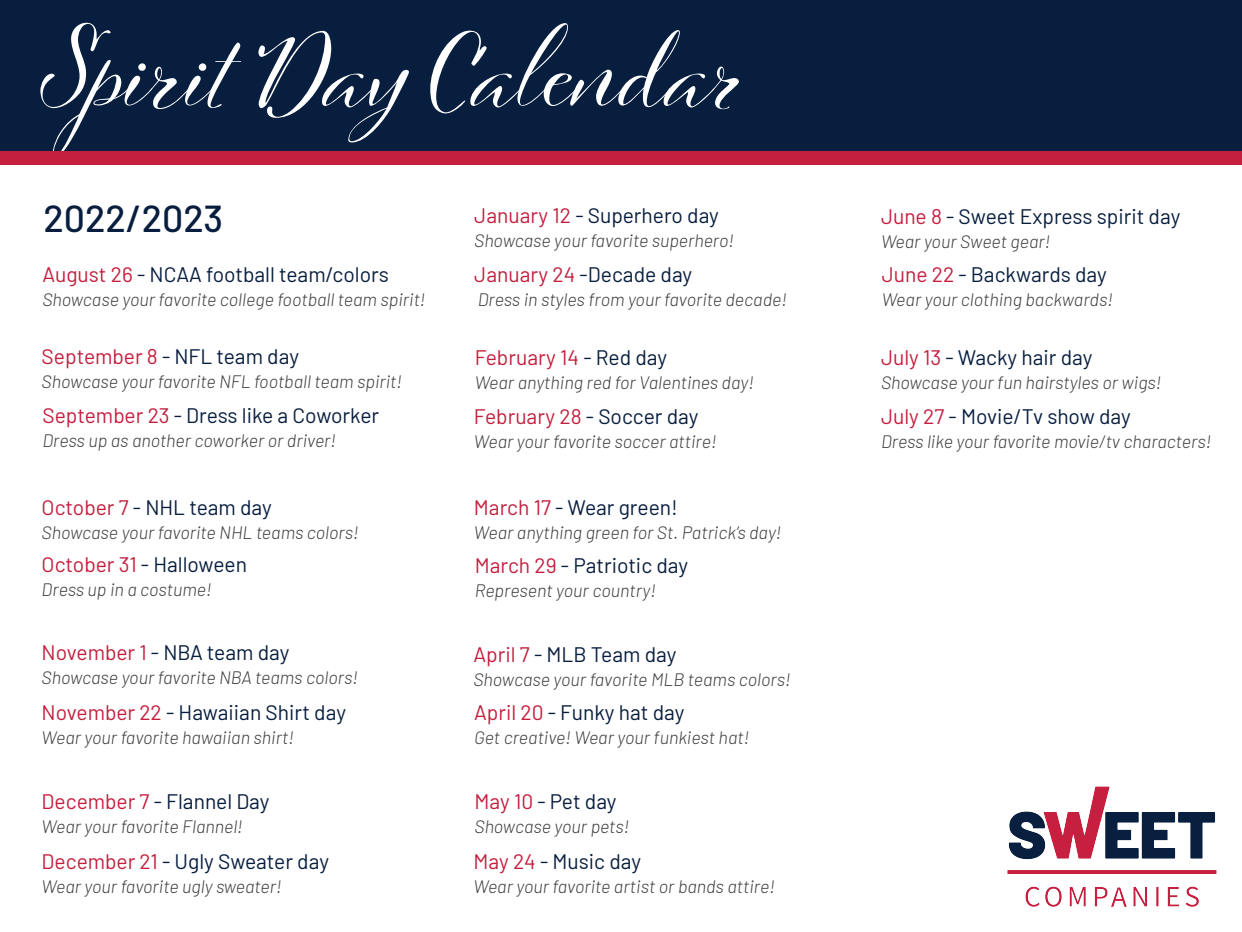
<style>
.page{position:relative;width:1242px;height:932px;background:#fff}
.page>*{position:absolute;margin:0;border:0;box-sizing:border-box;transform-origin:0 0}
.t1{font:103.5px "Cinque Donne Pro";color:#fff}
.t2{font:500 37.5px "Barlow";color:#081e3f}
.t3{font:21px "Barlow";color:#081e3f}
.t4{font:21px "Barlow";color:#c41f3e}
.t5{font:italic 300 18px "Barlow";color:#3e3e3f}
.s1{color:#c41f3e}
.s2{color:#081e3f}
</style>
<div class="page">
<div style="left:0;top:0;width:1242px;height:151px;background:#081e3f"></div>
<img style="left:1007px;top:786px;width:210px;height:121px">
<div style="left:0;top:151px;width:1242px;height:13px;background:#c41f3e"></div>
<h1 class="t1" style="left:40px;top:7px;width:701px">Spirit Day Calendar</h1>
<h2 class="t2" style="left:43px;top:191px;width:181px">2022/2023</h2>
<p class="t3" style="left:42px;top:259px;width:348px"><span class="s1">August 26</span> - NCAA football team/colors</p>
<p class="t5" style="left:42px;top:286px;width:384px">Showcase your favorite college football team spirit!</p>
<p class="t3" style="left:42px;top:341px;width:259px"><span class="s1">September 8</span> - NFL team day</p>
<p class="t5" style="left:42px;top:368px;width:362px">Showcase your favorite NFL football team spirit!</p>
<p class="t3" style="left:42px;top:400px;width:338px"><span class="s1">September 23</span> - Dress like a Coworker</p>
<p class="t5" style="left:42px;top:428px;width:295px">Dress up as another coworker or driver!</p>
<p class="t3" style="left:42px;top:492px;width:232px"><span class="s1">October 7</span> - NHL team day</p>
<p class="t5" style="left:42px;top:519px;width:318px">Showcase your favorite NHL teams colors!</p>
<p class="t3" style="left:42px;top:549px;width:207px"><span class="s1">October 31</span> - Halloween</p>
<p class="t5" style="left:42px;top:576px;width:171px">Dress up in a costume!</p>
<p class="t3" style="left:42px;top:637px;width:249px"><span class="s1">November 1</span> - NBA team day</p>
<p class="t5" style="left:42px;top:664px;width:318px">Showcase your favorite NBA teams colors!</p>
<p class="t3" style="left:42px;top:697px;width:306px"><span class="s1">November 22</span> - Hawaiian Shirt day</p>
<p class="t5" style="left:42px;top:724px;width:254px">Wear your favorite hawaiian shirt!</p>
<p class="t3" style="left:42px;top:785px;width:229px"><span class="s1">December 7</span> - Flannel Day</p>
<p class="t5" style="left:42px;top:813px;width:203px">Wear your favorite Flannel!</p>
<p class="t3" style="left:42px;top:845px;width:289px"><span class="s1">December 21</span> - Ugly Sweater day</p>
<p class="t5" style="left:42px;top:873px;width:241px">Wear your favorite ugly sweater!</p>
<p class="t3" style="left:474px;top:200px;width:246px"><span class="s1">January 12</span> - Superhero day</p>
<p class="t5" style="left:474px;top:227px;width:261px">Showcase your favorite superhero!</p>
<p class="t3" style="left:474px;top:259px;width:219px"><span class="s1">January 24</span> -Decade day</p>
<p class="t5" style="left:478px;top:286px;width:311px">Dress in styles from your favorite decade!</p>
<p class="t4" style="left:475px;top:342px;width:194px">February 14 <span class="s2">- Red day</span></p>
<p class="t5" style="left:475px;top:369px;width:281px">Wear anything red for Valentines day!</p>
<p class="t4" style="left:474px;top:401px;width:226px">February 28 <span class="s2">- Soccer day</span></p>
<p class="t5" style="left:474px;top:428px;width:244px">Wear your favorite soccer attire!</p>
<p class="t3" style="left:474px;top:492px;width:205px"><span class="s1">March 17</span> - Wear green!</p>
<p class="t5" style="left:474px;top:520px;width:309px">Wear anything green for St. Patrick’s day!</p>
<p class="t3" style="left:475px;top:550px;width:215px"><span class="s1">March 29</span> - Patriotic day</p>
<p class="t5" style="left:475px;top:577px;width:183px">Represent your country!</p>
<p class="t3" style="left:473px;top:639px;width:204px"><span class="s1">April 7</span> - MLB Team day</p>
<p class="t5" style="left:473px;top:666px;width:319px">Showcase your favorite MLB teams colors!</p>
<p class="t3" style="left:474px;top:697px;width:212px"><span class="s1">April 20</span> - Funky hat day</p>
<p class="t5" style="left:474px;top:724px;width:277px">Get creative! Wear your funkiest hat!</p>
<p class="t3" style="left:474px;top:785px;width:144px"><span class="s1">May 10</span> - Pet day</p>
<p class="t5" style="left:474px;top:813px;width:156px">Showcase your pets!</p>
<p class="t3" style="left:473px;top:845px;width:169px"><span class="s1">May 24</span> - Music day</p>
<p class="t5" style="left:473px;top:873px;width:303px">Wear your favorite artist or bands attire!</p>
<p class="t3" style="left:881px;top:202px;width:301px"><span class="s1">June 8</span> - Sweet Express spirit day</p>
<p class="t5" style="left:881px;top:229px;width:171px">Wear your Sweet gear!</p>
<p class="t3" style="left:882px;top:259px;width:227px"><span class="s1">June 22</span> - Backwards day</p>
<p class="t5" style="left:882px;top:286px;width:232px">Wear your clothing backwards!</p>
<p class="t3" style="left:881px;top:342px;width:213px"><span class="s1">July 13</span> - Wacky hair day</p>
<p class="t5" style="left:881px;top:369px;width:282px">Showcase your fun hairstyles or wigs!</p>
<p class="t3" style="left:881px;top:401px;width:251px"><span class="s1">July 27</span> - Movie/Tv show day</p>
<p class="t5" style="left:881px;top:428px;width:332px">Dress like your favorite movie/tv characters!</p>
</div>
